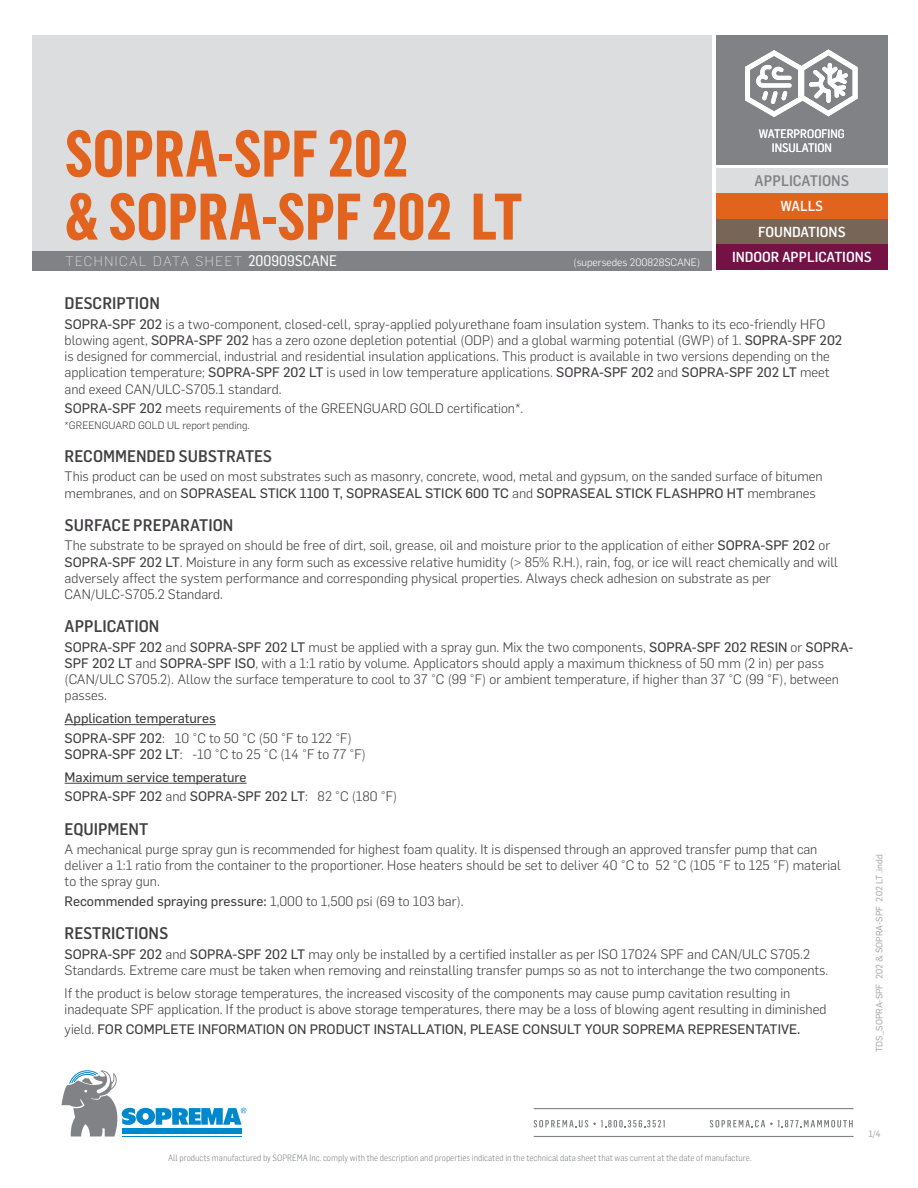
<style>
.page{position:relative;width:918px;height:1188px;background:#fff}
.page>*{position:absolute;margin:0;border:0;box-sizing:border-box;transform-origin:0 0}
.t1{font:700 64.5px/63px "Flama Condensed";color:#e1631e}
.Texte{font:500 16.5px "Flama Semicondensed";color:#413f41}
.Texte-2{font:500 16.5px "Flama Semicondensed";color:#3e3e3f}
.Sous-titre{font:500 16.5px "Flama Semicondensed";color:#413f41}
.t2{font:500 15px "Flama Semicondensed";color:#808285}
.t3{font:500 14.25px/25px "Flama Semicondensed";color:#fff;text-align:center}
.Texte-3{font:300 13.5px/16.2px "Flama";color:#413f41}
.Texte-4{font:300 13.5px/16.2px "Flama";color:#3e3e3f}
.Sous-titre-2{font:300 13.5px/16.2px "Flama";color:#413f41}
.Texte-5{font:13.5px "Flama Basic";color:#413f41}
.Texte-6{font:13.5px "Flama Basic";color:#3e3e3f}
.t4{font:200 13.5px "Flama";letter-spacing:.12em;color:#fff}
.Note{font:12px "Flama Semicondensed Basic";color:#fff}
.Sous-titre-3{font:300 10.5px "Flama";color:#413f41}
.t5{font:300 10.5px "Flama";color:#fff}
.t6{font:300 9px "Flama Semicondensed";color:#808285}
.Titre_Tableau_CENTRÉ{font:9px "Flama";color:#9d9fa2}
.s1{font-family:"Flama Semicondensed Basic";font-weight:400;font-size:15px}
.s2{font-family:"Flama Basic";font-weight:400}
.s3{font-family:"Flama Basic";font-weight:400;color:#3e3e3f}
.s4{color:#3e3e3f}
.s5{font-family:"Flama Basic";font-weight:400;color:#413f41}
.s6{color:#413f41}
.s7{font-family:"Flama";font-weight:300}
</style>
<div class="page">
<div style="left:32px;top:35px;width:680px;height:216px;background:#dcdddf"></div>
<div style="left:32px;top:251px;width:680px;height:20px;background:#808285"></div>
<svg style="left:62px;top:1070px;width:184px;height:67px"></svg>
<div style="left:716px;top:35px;width:171px;height:129px;background:#808285"></div>
<div style="left:716px;top:168px;width:171px;height:26px;background:#dcdddf"></div>
<hr style="left:534px;top:1108px;width:320px;height:1px;background:#808285">
<hr style="left:534px;top:1136px;width:320px;height:1px;background:#808285">
<svg style="left:710px;top:1120px;width:143px;height:7px"></svg>
<svg style="left:534px;top:1120px;width:131px;height:7px"></svg>
<div style="left:716px;top:194px;width:171px;height:25px;background:#e1631e"></div>
<div style="left:716px;top:219px;width:171px;height:26px;background:#776658"></div>
<div style="left:716px;top:244px;width:171px;height:26px;background:#741245"></div>
<hr style="left:65px;top:724px;width:151px;height:1px;background:#413f41">
<hr style="left:65px;top:783px;width:182px;height:1px;background:#413f41">
<svg style="left:745px;top:49px;width:113px;height:68px"></svg>
<h1 class="t1" style="left:65px;top:120px;width:459px">SOPRA-SPF 202<br>&amp; SOPRA-SPF 202 LT</h1>
<p class="t4" style="left:65px;top:253px;width:273px">TECHNICAL DATA SHEET <span class="s1">200909SCANE</span></p>
<p class="t5" style="left:574px;top:255px;width:128px">(supersedes 200828SCANE)</p>
<p class="Note" style="left:759px;top:126px;width:87px">WATERPROOFING</p>
<p class="Note" style="left:772px;top:140px;width:62px">INSULATION</p>
<p class="t2" style="left:755px;top:171px;width:96px">APPLICATIONS</p>
<p class="t3" style="left:781px;top:193px;width:44px">WALLS</p>
<p class="t3" style="left:732px;top:218px;width:141px">FOUNDATIONS<br>INDOOR APPLICATIONS</p>
<p class="Sous-titre" style="left:65px;top:293px;width:97px">DESCRIPTION</p>
<p class="Sous-titre-2" style="left:65px;top:315px;width:779px"><span class="s2">SOPRA-SPF 202</span> is a two-component, closed-cell, spray-applied polyurethane foam insulation system. Thanks to its eco-friendly HFO blowing agent, <span class="s2">SOPRA-SPF 202</span> has a zero ozone depletion potential (ODP) and a global warming potential (GWP) of 1. <span class="s2">SOPRA-SPF 202 </span>is designed for commercial, industrial and residential insulation applications. This product is available in two versions depending on the application temperature; <span class="s2">SOPRA-SPF 202 LT</span> is used in low temperature applications. <span class="s2">SOPRA-SPF 202</span> and <span class="s2">SOPRA-SPF 202 LT</span> meet and exeed CAN/ULC-S705.1 standard.</p>
<p class="Texte-3" style="left:65px;top:399px;width:460px"><span class="s2">SOPRA-SPF 202</span> meets requirements of the GREENGUARD GOLD certification*.</p>
<p class="Sous-titre-3" style="left:65px;top:418px;width:187px">*GREENGUARD GOLD UL report pending.</p>
<p class="Texte" style="left:65px;top:445px;width:209px">RECOMMENDED SUBSTRATES</p>
<p class="Texte-3" style="left:65px;top:468px;width:760px">This product can be used on most substrates such as masonry, concrete, wood, metal and gypsum, on the sanded surface of bitumen membranes, and on <span class="s3">SOPRASEAL STICK 1100 T, SOPRASEAL STICK 600 TC</span> <span class="s4">and</span> <span class="s3">SOPRASEAL STICK FLASHPRO HT</span> <span class="s4">membranes</span></p>
<p class="Texte" style="left:65px;top:514px;width:170px">SURFACE PREPARATION</p>
<p class="Texte-3" style="left:65px;top:537px;width:775px">The substrate to be sprayed on should be free of dirt, soil, grease, oil and moisture prior to the application of either <span class="s2">SOPRA-SPF 202</span> or <span class="s2">SOPRA-SPF 202 LT</span>. Moisture in any form such as excessive relative humidity (&gt; 85% R.H.), rain, fog, or ice will react chemically and will adversely affect the system performance and corresponding physical properties. Always check adhesion on substrate as per <span class="s4">CAN/ULC-S705.2 Standard.</span></p>
<p class="Texte" style="left:65px;top:616px;width:96px">APPLICATION</p>
<p class="Texte-3" style="left:65px;top:638px;width:790px"><span class="s2">SOPRA-SPF 202</span> and <span class="s2">SOPRA-SPF 202 LT</span> must be applied with a spray gun. Mix the two components, <span class="s3">SOPRA-SPF 202 RESIN</span> <span class="s4">or</span> <span class="s2">SOPRA-SPF 202 LT</span> <span class="s4">and</span> <span class="s3">SOPRA-SPF ISO</span>, with a 1:1 ratio by volume. Applicators should apply a maximum thickness of 50 mm (2 in) <span class="s4">per pass </span>(<span class="s4">CAN/ULC S705.2).</span> Allow the surface temperature to cool to <span class="s4">37 °C (99 °F)</span> or ambient temperature, if higher than <span class="s4">37 °C (99 °F)</span>, between passes.</p>
<p class="Texte-5" style="left:65px;top:709px;width:153px">Application temperatures</p>
<p class="Texte-4" style="left:65px;top:729px;width:289px"><span class="s5">SOPRA-SPF 202</span><span class="s6">:</span> 10 °C to 50 °C (50 °F to 122 °F)</p>
<p class="Texte-4" style="left:65px;top:745px;width:303px"><span class="s2">SOPRA-SPF 202 LT</span>: -10 °C to 25 °C (14 °F to 77 °F)</p>
<p class="Texte-5" style="left:65px;top:768px;width:183px">Maximum service temperature</p>
<p class="Texte-5" style="left:65px;top:787px;width:334px">SOPRA-SPF 202 <span class="s7">and</span> SOPRA-SPF 202 LT<span class="s7">: 82 °C (180 °F)</span></p>
<p class="Texte" style="left:65px;top:818px;width:85px">EQUIPMENT</p>
<p class="Texte-3" style="left:65px;top:840px;width:778px">A mechanical purge spray gun is recommended for highest foam quality. It is dispensed through an approved transfer pump that can deliver a 1:1 ratio from the container to the proportioner. Hose heaters should be set to deliver <span class="s4">40 °C to 52 °C (105 °F to 125 °F)</span> material to the spray gun.</p>
<p class="Texte-5" style="left:65px;top:892px;width:400px">Recommended spraying pressure: <span class="s7">1,000 to 1,500 psi (69 to 103 bar).</span></p>
<p class="Texte-2" style="left:65px;top:923px;width:105px">RESTRICTIONS</p>
<p class="Texte-4" style="left:65px;top:945px;width:765px"><span class="s2">SOPRA-SPF 202</span> <span class="s6">and</span> <span class="s5">SOPRA-SPF 202 LT</span> may only be installed by a certified installer as per ISO 17024 SPF and CAN/ULC S705.2<br>Standards. Extreme care must be taken when removing and reinstalling transfer pumps so as not to interchange the two components.</p>
<p class="Texte-4" style="left:65px;top:984px;width:763px">If the product is below storage temperatures, the increased viscosity of the components may cause pump cavitation resulting in inadequate SPF application. If the product is above storage temperatures, there may be a loss of blowing agent resulting in diminished</p>
<p class="Texte-6" style="left:65px;top:1020px;width:737px"><span class="s7">yield.</span> FOR COMPLETE INFORMATION ON PRODUCT INSTALLATION, PLEASE CONSULT YOUR SOPREMA REPRESENTATIVE.</p>
<p class="Titre_Tableau_CENTRÉ" style="left:873px;top:1052px;width:199px;rotate:-90deg">TDS_SOPRA-SPF 202 &amp; SOPRA-SPF 202 LT .indd</p>
<p class="t6" style="left:168px;top:1153px;width:585px">All products manufactured by SOPREMA Inc. comply with the description and properties indicated in the technical data sheet that was current at the date of manufacture.</p>
<p class="Titre_Tableau_CENTRÉ" style="left:868px;top:1127px;width:14px">1/4</p>
</div>
